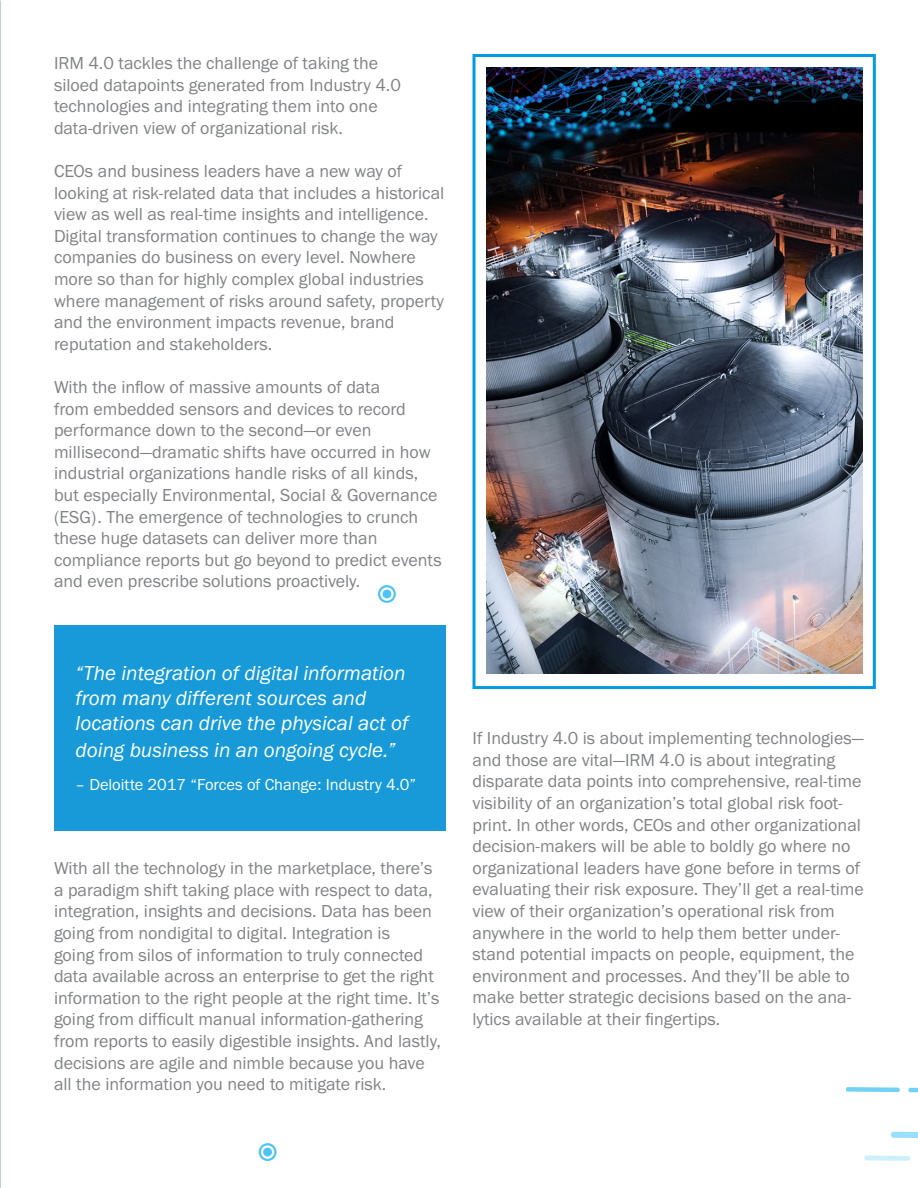
<style>
.page{position:relative;width:918px;height:1188px;background:#fff}
.page>*{position:absolute;margin:0;border:0;box-sizing:border-box;transform-origin:0 0}
.t1{font:21px/25.8px "Franklin Gothic URW Boo Ita";color:#fff}
.t2{font:18px/21.6px "Franklin Gothic URW Boo";color:#808285}
.t3{font:16.5px "Franklin Gothic URW Boo";color:#fff}
</style>
<div class="page">
<img style="left:0;top:0;width:1px;height:1188px">
<div style="left:54px;top:625px;width:392px;height:205px;background:#179ad7"></div>
<svg style="left:378px;top:585px;width:18px;height:18px"></svg>
<svg style="left:259px;top:1143px;width:18px;height:18px"></svg>
<div style="left:472px;top:54px;width:404px;height:635px;border:3px solid #009cdf"></div>
<svg style="left:891px;top:1132px;width:27px;height:6px"></svg>
<svg style="left:846px;top:1087px;width:54px;height:5px"></svg>
<svg style="left:908px;top:1088px;width:10px;height:4px"></svg>
<div style="left:864px;top:1156px;width:46px;height:5px;background:#ccf0fc;border-radius:2px"></div>
<img style="left:487px;top:68px;width:375px;height:606px">
<p class="t2" style="left:54px;top:52px;width:348px">IRM 4.0 tackles the challenge of taking the siloed datapoints generated from Industry 4.0 technologies and integrating them into one data-driven view of organizational risk.</p>
<p class="t2" style="left:54px;top:160px;width:392px">CEOs and business leaders have a new way of looking at risk-related data that includes a historical view as well as real-time insights and intelligence.</p>
<p class="t2" style="left:54px;top:225px;width:391px">Digital transformation continues to change the way companies do business on every level. Nowhere more so than for highly complex global industries where management of risks around safety, property and the environment impacts revenue, brand reputation and stakeholders.</p>
<p class="t2" style="left:54px;top:376px;width:389px">With the inflow of massive amounts of data<br>from embedded sensors and devices to record performance down to the second—or even millisecond—dramatic shifts have occurred in how industrial organizations handle risks of all kinds, but especially Environmental, Social &amp; Governance (ESG). The emergence of technologies to crunch these huge datasets can deliver more than compliance reports but go beyond to predict events and even prescribe solutions proactively.</p>
<p class="t1" style="left:76px;top:660px;width:334px">“The integration of digital information from many different sources and locations can drive the physical act of doing business in an ongoing cycle.”</p>
<p class="t3" style="left:76px;top:775px;width:342px">– Deloitte 2017 “Forces of Change: Industry 4.0”</p>
<p class="t2" style="left:54px;top:857px;width:388px">With all the technology in the marketplace, there’s a paradigm shift taking place with respect to data, integration, insights and decisions. Data has been going from nondigital to digital. Integration is<br>going from silos of information to truly connected data available across an enterprise to get the right information to the right people at the right time. It’s going from difficult manual information-gathering from reports to easily digestible insights. And lastly, decisions are agile and nimble because you have all the information you need to mitigate risk.</p>
<p class="t2" style="left:472px;top:727px;width:393px">If Industry 4.0 is about implementing technologies— and those are vital—IRM 4.0 is about integrating disparate data points into comprehensive, real-time visibility of an organization’s total global risk foot&shy;print. In other words, CEOs and other organizational decision-makers will be able to boldly go where no organizational leaders have gone before in terms of evaluating their risk exposure. They’ll get a real-time view of their organization’s operational risk from anywhere in the world to help them better under&shy;stand potential impacts on people, equipment, the environment and processes. And they’ll be able to make better strategic decisions based on the ana&shy;lytics available at their fingertips.</p>
</div>
